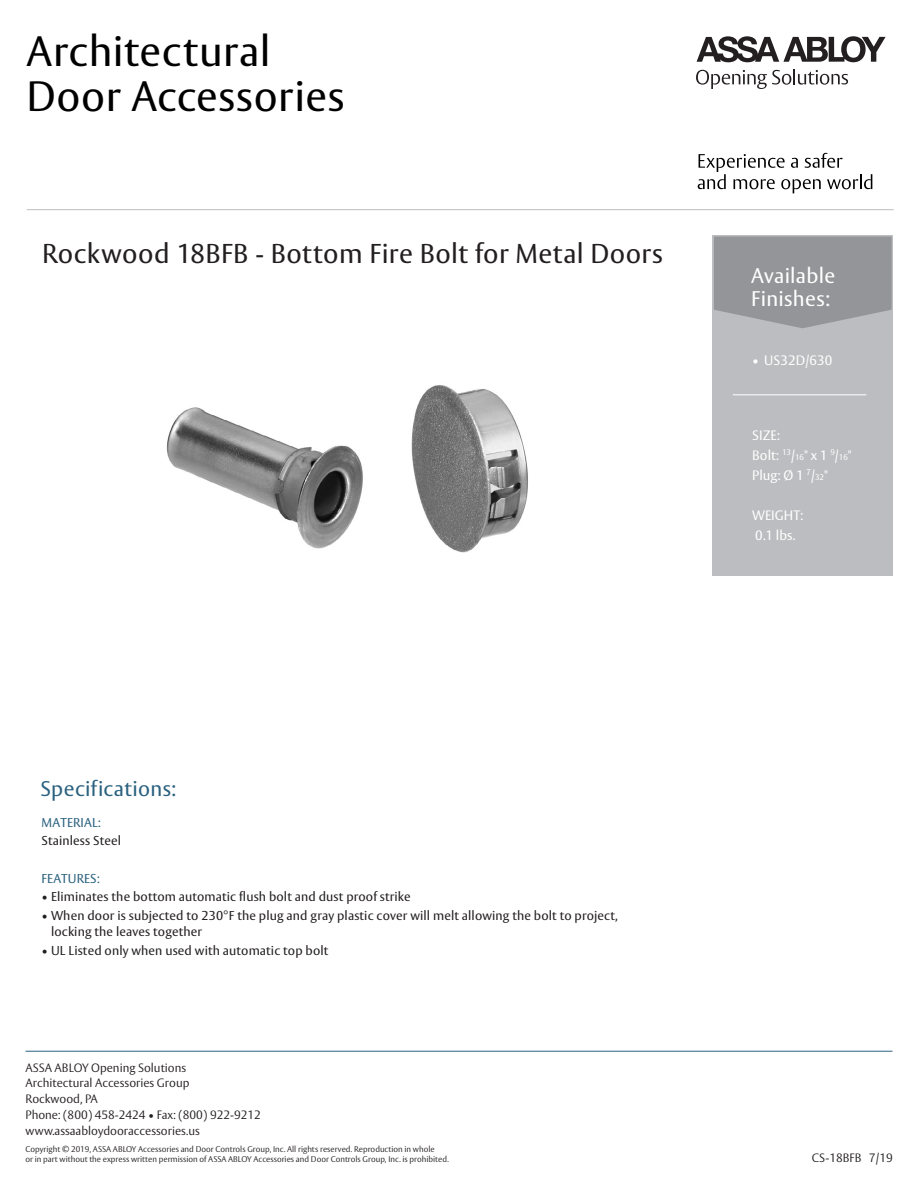
<style>
.page{position:relative;width:918px;height:1188px;background:#fff}
.page>*{position:absolute;margin:0;border:0;box-sizing:border-box;transform-origin:0 0}
.t1{font:42px/45.8px "ASSA Vesta";letter-spacing:.015em;color:#000}
.t2{font:27px "ASSA Vesta";letter-spacing:.015em;color:#231f20}
.t3{font:21px/22.5px "ASSA Vesta";letter-spacing:.015em;color:#fff}
.t4{font:21px "ASSA Vesta";letter-spacing:.015em;color:#2b627f}
.t5{font:13.5px/20.1px "ASSA Vesta";color:#fff}
.t6{font:12.75px/16.5px "ASSA Vesta";letter-spacing:.01em;color:#231f20}
.t7{font:12.75px "ASSA Vesta";letter-spacing:.01em;color:#2b627f}
.t8{font:300 12px/15.8px "ASSA Vesta";color:#231f20}
.t9{font:300 8.25px/9.8px "ASSA Vesta";color:#231f20}
.s1{font-size:8.1px}
</style>
<div class="page">
<img style="left:166px;top:385px;width:362px;height:168px">
<div style="left:713px;top:235px;width:180px;height:341px;background:#bcbdc0"></div>
<svg style="left:714px;top:237px;width:178px;height:91px;background:#97989b"></svg>
<hr style="left:26px;top:1051px;width:866px;height:1px;background:#2b627f">
<hr style="left:733px;top:395px;width:133px;height:1px;background:#fff">
<hr style="left:27px;top:209px;width:867px;height:1px;background:#bcbdc0">
<svg style="left:697px;top:36px;width:189px;height:26px"></svg>
<svg style="left:696px;top:69px;width:152px;height:20px"></svg>
<svg style="left:698px;top:153px;width:174px;height:40px"></svg>
<h1 class="t1" style="left:27px;top:30px;width:319px">Architectural<br>Door Accessories</h1>
<h2 class="t2" style="left:42px;top:237px;width:623px">Rockwood 18BFB - Bottom Fire Bolt for Metal Doors</h2>
<h3 class="t3" style="left:751px;top:265px;width:86px">Available<br>Finishes:</h3>
<p class="t5" style="left:752px;top:351px;width:82px">• US32D/630</p>
<p class="t5" style="left:752px;top:425px;width:101px">SIZE:<br>Bolt: <sup>13</sup>/<span class="s1">16</span>" x 1 <sup>9</sup>/<span class="s1">16</span>"<br>Plug: Ø 1 <sup>7</sup>/<span class="s1">32</span>"</p>
<p class="t5" style="left:752px;top:506px;width:53px">WEIGHT:<br>0.1 lbs.</p>
<h3 class="t4" style="left:41px;top:776px;width:137px">Specifications:</h3>
<p class="t7" style="left:42px;top:814px;width:61px">MATERIAL:</p>
<p class="t6" style="left:42px;top:833px;width:81px">Stainless Steel</p>
<p class="t7" style="left:42px;top:870px;width:60px">FEATURES:</p>
<p class="t6" style="left:42px;top:889px;width:371px">• Eliminates the bottom automatic flush bolt and dust proof strike</p>
<p class="t6" style="left:51px;top:908px;width:568px;text-indent:-9px">• When door is subjected to 230°F the plug and gray plastic cover will melt allowing the bolt to project, locking the leaves together</p>
<p class="t6" style="left:42px;top:943px;width:288px">• UL Listed only when used with automatic top bolt</p>
<p class="t8" style="left:26px;top:1060px;width:237px">ASSA ABLOY Opening Solutions<br>Architectural Accessories Group<br>Rockwood, PA<br>Phone: (800) 458-2424 • Fax: (800) 922-9212 www.assaabloydooraccessories.us</p>
<p class="t9" style="left:26px;top:1144px;width:425px">Copyright © 2019, ASSA ABLOY Accessories and Door Controls Group, Inc. All rights reserved. Reproduction in whole<br>or in part without the express written permission of ASSA ABLOY Accessories and Door Controls Group, Inc. is prohibited.</p>
<p class="t8" style="left:812px;top:1151px;width:82px">CS-18BFB 7/19</p>
</div>
